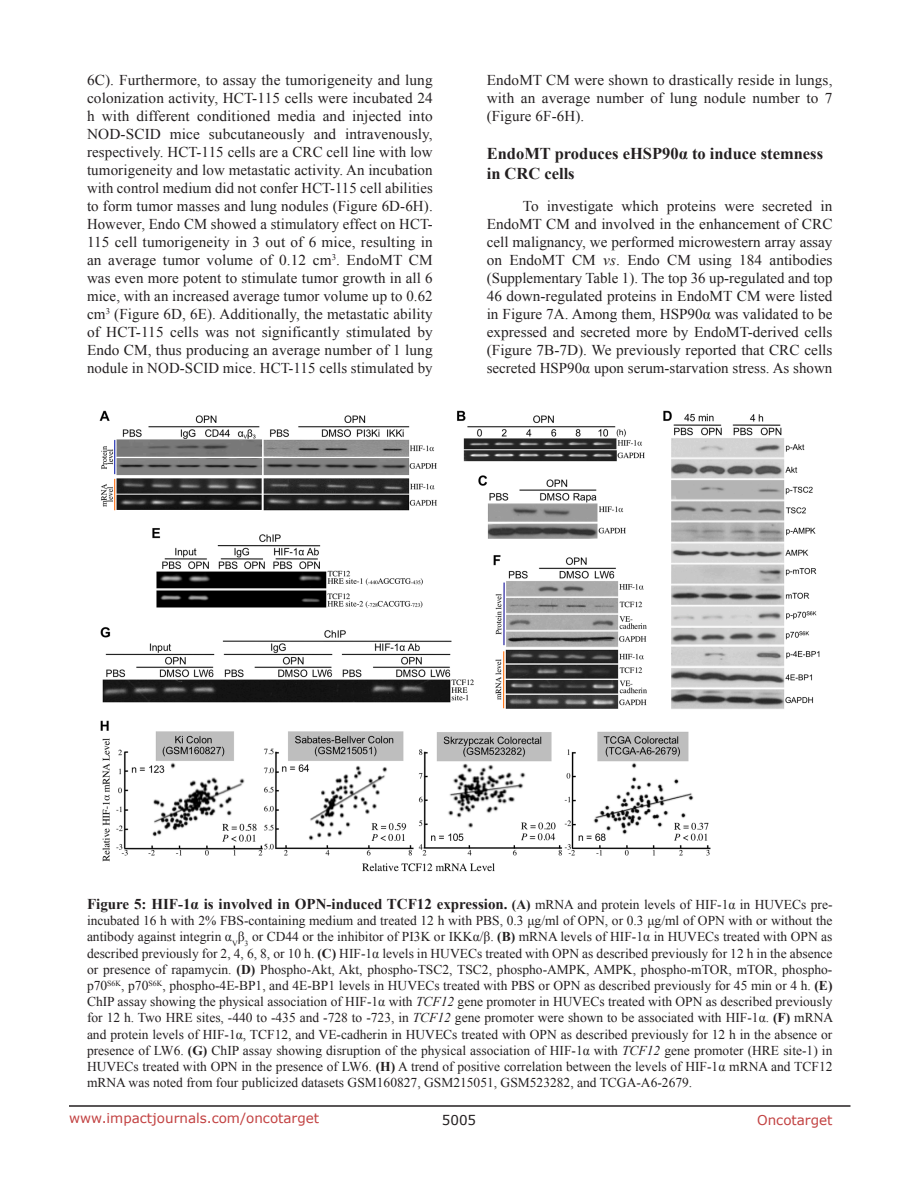
<style>
.page{position:relative;width:918px;height:1188px;background:#fff}
.page>*{position:absolute;margin:0;border:0;box-sizing:border-box;transform-origin:0 0}
.SubHeading{font:700 16.5px/19.8px "Times New Roman";color:#231f20}
.BodyText{font:15px/18px "Times New Roman";letter-spacing:.01em;color:#231f20;text-align:justify}
.figuretext{font:700 15px "Times New Roman";color:#231f20}
.figuretext-2{font:13.5px/16.2px "Times New Roman";color:#231f20;text-align:justify}
.t1{font:13.5px "Verdana";color:#c24141}
.t2{font:13.5px "Verdana";color:#231f20}
.s1{font-style:italic}
.s2{font-size:13.5px}
.s3{font-weight:400;font-size:13.5px}
.s4{font-weight:700}
</style>
<div class="page">
<hr style="left:69px;top:1105px;width:781px;height:2px;background:#231f20">
<img style="left:100px;top:411px;width:720px;height:461px">
<p class="BodyText" style="left:87px;top:71px;width:347px">6C). Furthermore, to assay the tumorigeneity and lung colonization activity, HCT-115 cells were incubated 24 h with different conditioned media and injected into NOD-SCID mice subcutaneously and intravenously, respectively. HCT-115 cells are a CRC cell line with low tumorigeneity and low metastatic activity. An incubation with control medium did not confer HCT-115 cell abilities to form tumor masses and lung nodules (Figure 6D-6H).<br>However, Endo CM showed a stimulatory effect on HCT-115 cell tumorigeneity in 3 out of 6 mice, resulting in an average tumor volume of 0.12 cm<sup>3</sup>. EndoMT CM was even more potent to stimulate tumor growth in all 6 mice, with an increased average tumor volume up to 0.62 cm<sup>3</sup> (Figure 6D, 6E). Additionally, the metastatic ability of HCT-115 cells was not significantly stimulated by Endo CM, thus producing an average number of 1 lung nodule in NOD-SCID mice. HCT-115 cells stimulated by</p>
<p class="BodyText" style="left:487px;top:71px;width:347px">EndoMT CM were shown to drastically reside in lungs, with an average number of lung nodule number to 7 (Figure 6F-6H).</p>
<p class="SubHeading" style="left:487px;top:143px;width:338px">EndoMT produces eHSP90α to induce stemness in CRC cells</p>
<p class="BodyText" style="left:487px;top:196px;width:347px;text-indent:36px">To investigate which proteins were secreted in EndoMT CM and involved in the enhancement of CRC cell malignancy, we performed microwestern array assay on EndoMT CM <span class="s1">vs</span>. Endo CM using 184 antibodies (Supplementary Table 1). The top 36 up-regulated and top 46 down-regulated proteins in EndoMT CM were listed in Figure 7A. Among them, HSP90α was validated to be expressed and secreted more by EndoMT-derived cells (Figure 7B-7D). We previously reported that CRC cells secreted HSP90α upon serum-starvation stress. As shown</p>
<p class="figuretext" style="left:87px;top:894px;width:747px">Figure 5: HIF-1α is involved in OPN-induced TCF12 expression. <span class="s2">(A)</span> <span class="s3">mRNA and protein levels of HIF-1α in HUVECs pre-</span></p>
<p class="figuretext-2" style="left:87px;top:912px;width:748px">incubated 16 h with 2% FBS-containing medium and treated 12 h with PBS, 0.3 μg/ml of OPN, or 0.3 μg/ml of OPN with or without the antibody against integrin α<sub>V</sub>β<sub>3</sub> or CD44 or the inhibitor of PI3K or IKKα/β. <span class="s4">(B)</span> mRNA levels of HIF-1α in HUVECs treated with OPN as described previously for 2, 4, 6, 8, or 10 h. <span class="s4">(C)</span> HIF-1α levels in HUVECs treated with OPN as described previously for 12 h in the absence or presence of rapamycin. <span class="s4">(D)</span> Phospho-Akt, Akt, phospho-TSC2, TSC2, phospho-AMPK, AMPK, phospho-mTOR, mTOR, phospho&shy;p70<sup>S6K</sup>, p70<sup>S6K</sup>, phospho-4E-BP1, and 4E-BP1 levels in HUVECs treated with PBS or OPN as described previously for 45 min or 4 h. <span class="s4">(E)<br></span>ChIP assay showing the physical association of HIF-1α with <span class="s1">TCF12</span> gene promoter in HUVECs treated with OPN as described previously for 12 h. Two HRE sites, -440 to -435 and -728 to -723, in <span class="s1">TCF12</span> gene promoter were shown to be associated with HIF-1α. <span class="s4">(F)</span> mRNA and protein levels of HIF-1α, TCF12, and VE-cadherin in HUVECs treated with OPN as described previously for 12 h in the absence or presence of LW6. <span class="s4">(G)</span> ChIP assay showing disruption of the physical association of HIF-1α with <span class="s1">TCF12</span> gene promoter (HRE site-1) in HUVECs treated with OPN in the presence of LW6. <span class="s4">(H)</span> A trend of positive correlation between the levels of HIF-1α mRNA and TCF12 mRNA was noted from four publicized datasets GSM160827, GSM215051, GSM523282, and TCGA-A6-2679.</p>
<p class="t1" style="left:69px;top:1109px;width:252px">www.impactjournals.com/oncotarget</p>
<p class="t2" style="left:442px;top:1111px;width:36px">5005</p>
<p class="t1" style="left:757px;top:1111px;width:77px">Oncotarget</p>
</div>
